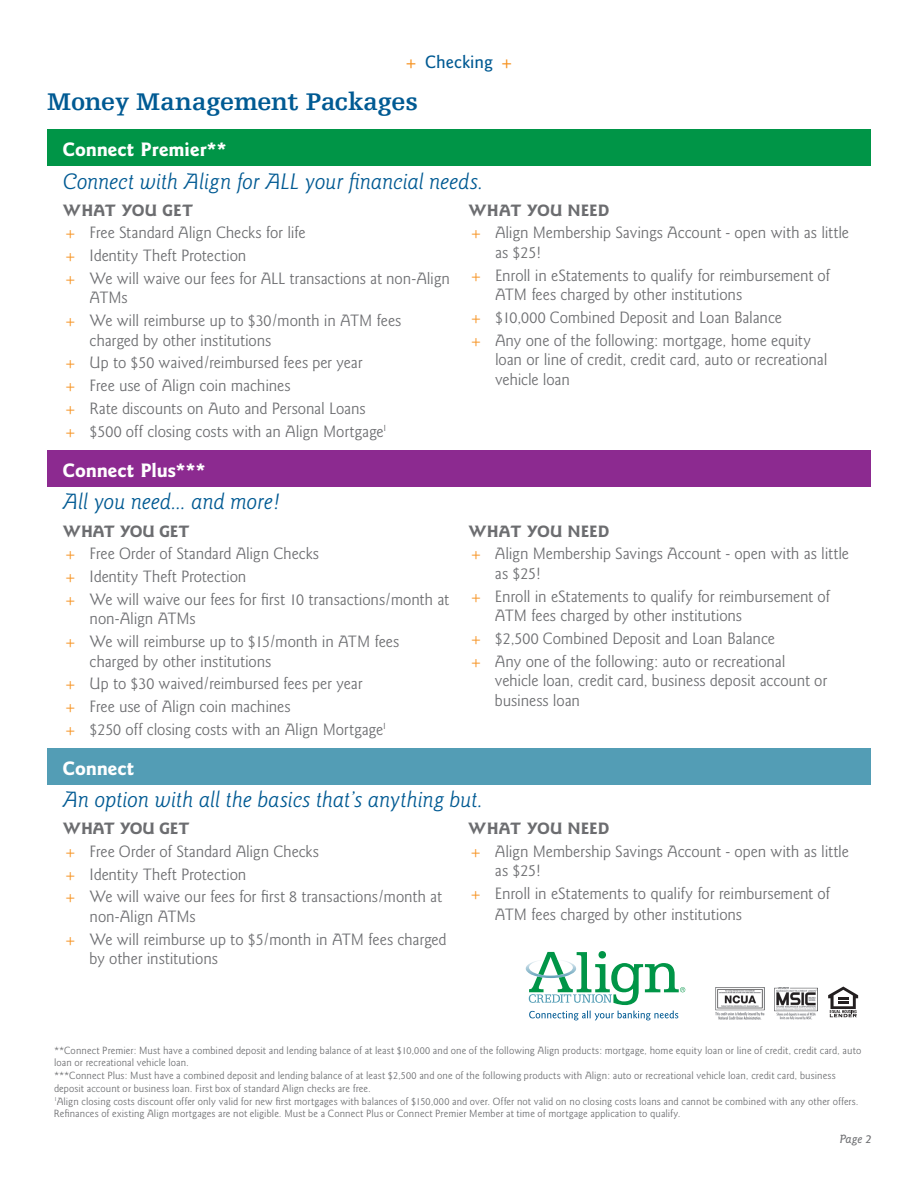
<style>
.page{position:relative;width:918px;height:1188px;background:#fff}
.page>*{position:absolute;margin:0;border:0;box-sizing:border-box;transform-origin:0 0}
.t1{font:700 25.5px "Egyptienne F";letter-spacing:-.01em;color:#005a93}
.t2{font:italic 22.5px "AT Goudy Sans";letter-spacing:-.01em;color:#005a93}
.t3{font:700 19.5px "AT Goudy Sans";letter-spacing:-.01em;color:#fff}
.t4{font:500 18px "AT Goudy Sans";color:#005a93}
.t5{font:16.5px/22.8px "AT Goudy Sans";letter-spacing:-.005em;color:#6c6d70}
.t6{font:italic 500 12px "AT Goudy Sans";color:#6c6d70}
.t7{font:10.5px/12.8px "AT Goudy Sans";letter-spacing:.01em;color:#6c6d70}
.s1{color:#f6911e}
.s2{font-weight:700}
</style>
<div class="page">
<div style="left:47px;top:129px;width:823px;height:37px;background:#009547"></div>
<div style="left:47px;top:450px;width:823px;height:37px;background:#8c2a90"></div>
<div style="left:47px;top:748px;width:823px;height:37px;background:#539db5"></div>
<svg style="left:828px;top:987px;width:30px;height:30px"></svg>
<img style="left:774px;top:987px;width:43px;height:33px">
<img style="left:715px;top:987px;width:49px;height:33px">
<img style="left:526px;top:964px;width:3px;height:9px">
<svg style="left:529px;top:951px;width:156px;height:69px"></svg>
<p class="t4" style="left:402px;top:51px;width:115px"><span class="s1">+</span> Checking <span class="s1">+</span></p>
<h1 class="t1" style="left:47px;top:88px;width:372px">Money Management Packages</h1>
<p class="t3" style="left:63px;top:138px;width:166px">Connect Premier**</p>
<h2 class="t2" style="left:63px;top:168px;width:422px">Connect with Align for ALL your financial needs.</h2>
<p class="t5" style="left:63px;top:199px;width:389px"><span class="s2">WHAT YOU GET<br></span><span class="s1">+</span> Free Standard Align Checks for life<br><span class="s1">+</span> Identity Theft Protection<br><span class="s1">+</span> We will waive our fees for ALL transactions at non-Align</p>
<p class="t5" style="left:63px;top:287px;width:340px;text-indent:27px">ATMs<br><span class="s1">+</span> We will reimburse up to $30/month in ATM fees</p>
<p class="t5" style="left:63px;top:329px;width:326px;text-indent:27px">charged by other institutions<br><span class="s1">+</span> Up to $50 waived/reimbursed fees per year<br><span class="s1">+</span> Free use of Align coin machines<br><span class="s1">+</span> Rate discounts on Auto and Personal Loans<br><span class="s1">+</span> $500 off closing costs with an Align Mortgage<sup>1</sup></p>
<p class="t5" style="left:468px;top:199px;width:382px"><span class="s2">WHAT YOU NEED<br></span><span class="s1">+</span> Align Membership Savings Account - open with as little</p>
<p class="t5" style="left:468px;top:241px;width:364px;text-indent:27px">as $25!<br><span class="s1">+</span> Enroll in eStatements to qualify for reimbursement of</p>
<p class="t5" style="left:468px;top:283px;width:345px;text-indent:27px">ATM fees charged by other institutions<br><span class="s1">+</span> $10,000 Combined Deposit and Loan Balance<br><span class="s1">+</span> Any one of the following: mortgage, home equity</p>
<p class="t5" style="left:495px;top:350px;width:334px;line-height:19.5px">loan or line of credit, credit card, auto or recreational vehicle loan</p>
<p class="t3" style="left:63px;top:458px;width:145px">Connect Plus***</p>
<h2 class="t2" style="left:63px;top:488px;width:219px">All you need... and more!</h2>
<p class="t5" style="left:63px;top:520px;width:388px"><span class="s2">WHAT YOU GET<br></span><span class="s1">+</span> Free Order of Standard Align Checks<br><span class="s1">+</span> Identity Theft Protection<br><span class="s1">+</span> We will waive our fees for first 10 transactions/month at</p>
<p class="t5" style="left:63px;top:608px;width:338px;text-indent:27px">non-Align ATMs<br><span class="s1">+</span> We will reimburse up to $15/month in ATM fees</p>
<p class="t5" style="left:63px;top:650px;width:326px;text-indent:27px">charged by other institutions<br><span class="s1">+</span> Up to $30 waived/reimbursed fees per year<br><span class="s1">+</span> Free use of Align coin machines<br><span class="s1">+</span> $250 off closing costs with an Align Mortgage<sup>1</sup></p>
<p class="t5" style="left:468px;top:520px;width:382px"><span class="s2">WHAT YOU NEED<br></span><span class="s1">+</span> Align Membership Savings Account - open with as little</p>
<p class="t5" style="left:468px;top:562px;width:364px;text-indent:27px">as $25!<br><span class="s1">+</span> Enroll in eStatements to qualify for reimbursement of</p>
<p class="t5" style="left:468px;top:604px;width:319px;text-indent:27px">ATM fees charged by other institutions<br><span class="s1">+</span> $2,500 Combined Deposit and Loan Balance <span class="s1">+</span> Any one of the following: auto or recreational</p>
<p class="t5" style="left:495px;top:671px;width:334px;line-height:19.5px">vehicle loan, credit card, business deposit account or business loan</p>
<p class="t3" style="left:63px;top:756px;width:73px">Connect</p>
<h2 class="t2" style="left:63px;top:786px;width:422px">An option with all the basics that’s anything but.</h2>
<p class="t5" style="left:63px;top:817px;width:381px"><span class="s2">WHAT YOU GET<br></span><span class="s1">+</span> Free Order of Standard Align Checks<br><span class="s1">+</span> Identity Theft Protection<br><span class="s1">+</span> We will waive our fees for first 8 transactions/month at</p>
<p class="t5" style="left:63px;top:905px;width:385px;text-indent:27px">non-Align ATMs<br><span class="s1">+</span> We will reimburse up to $5/month in ATM fees charged</p>
<p class="t5" style="left:90px;top:947px;width:130px">by other institutions</p>
<p class="t5" style="left:468px;top:817px;width:382px"><span class="s2">WHAT YOU NEED<br></span><span class="s1">+</span> Align Membership Savings Account - open with as little</p>
<p class="t5" style="left:468px;top:859px;width:364px;text-indent:27px">as $25!<br><span class="s1">+</span> Enroll in eStatements to qualify for reimbursement of</p>
<p class="t5" style="left:495px;top:903px;width:249px">ATM fees charged by other institutions</p>
<p class="t7" style="left:54px;top:1044px;width:809px">**Connect Premier: Must have a combined deposit and lending balance of at least $10,000 and one of the following Align products: mortgage, home equity loan or line of credit, credit card, auto loan or recreational vehicle loan.<br>***Connect Plus: Must have a combined deposit and lending balance of at least $2,500 and one of the following products with Align: auto or recreational vehicle loan, credit card, business deposit account or business loan. First box of standard Align checks are free.<br><sup>1</sup>Align closing costs discount offer only valid for new first mortgages with balances of $150,000 and over. Offer not valid on no closing costs loans and cannot be combined with any other offers.<br>Refinances of existing Align mortgages are not eligible. Must be a Connect Plus or Connect Premier Member at time of mortgage application to qualify.</p>
<p class="t6" style="left:840px;top:1132px;width:33px">Page 2</p>
</div>
